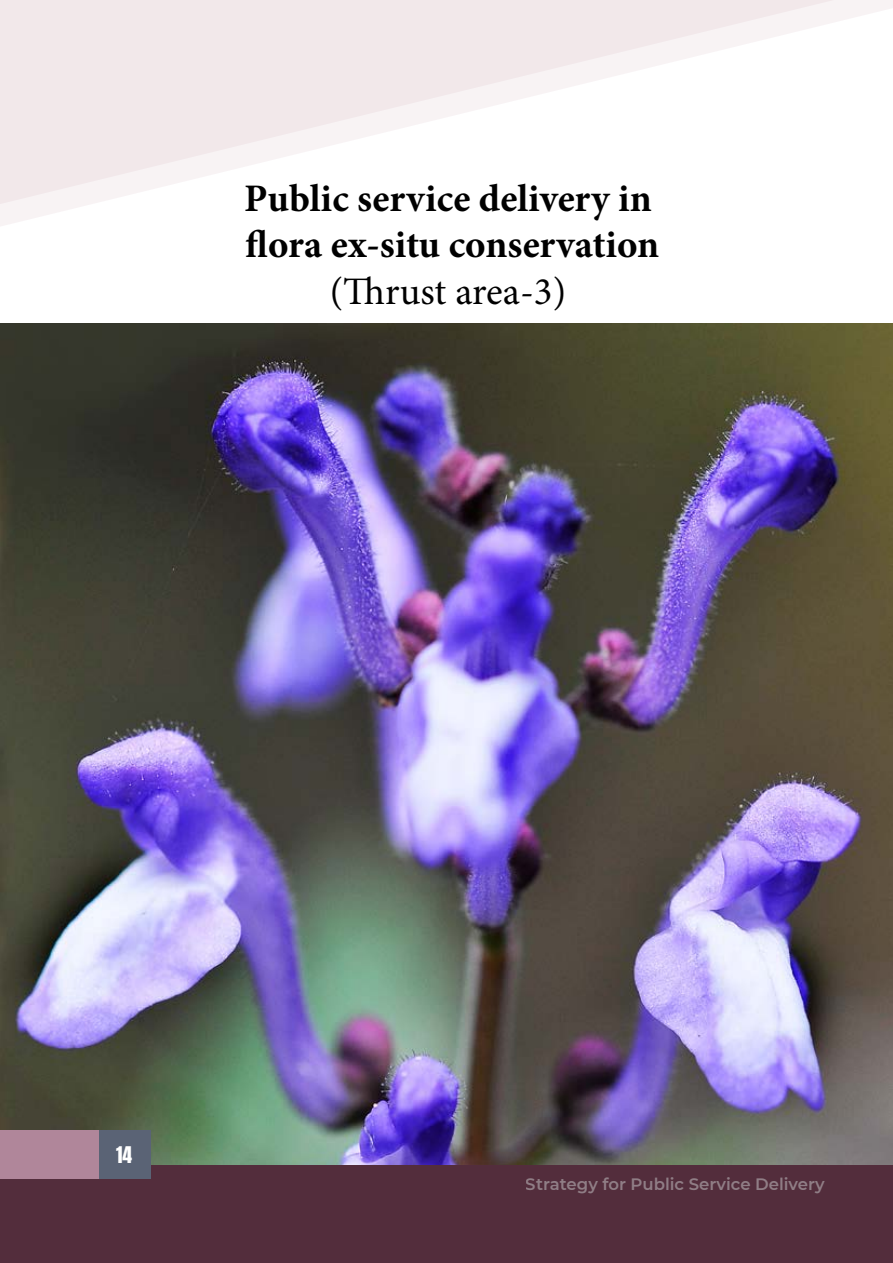
<style>
.page{position:relative;width:893px;height:1263px;background:#fff}
.page>*{position:absolute;margin:0;border:0;box-sizing:border-box;transform-origin:0 0}
.t1{font:700 39px/46.8px "Minion Pro";color:#000}
.t2{font:39px "Minion Pro";letter-spacing:-.005em;color:#000}
.t3{font:19.5px "Anton";color:#fff}
.t4{font:600 16.5px "Montserrat";color:#cdcfd0}
</style>
<div class="page">
<img style="left:0;top:324px;width:893px;height:842px">
<div style="left:0;top:1166px;width:893px;height:97px;background:#532d3c"></div>
<svg style="left:0;top:0;width:893px;height:226px"></svg>
<div style="left:0;top:1130px;width:151px;height:49px;background:#5a6375"></div>
<div style="left:0;top:1130px;width:98px;height:49px;background:#b0869a"></div>
<p class="t1" style="left:244px;top:174px;width:417px">Public service delivery in flora ex-situ conservation</p>
<p class="t2" style="left:330px;top:266px;width:238px">(Thrust area-3)</p>
<p class="t3" style="left:116px;top:1144px;width:18px">14</p>
<p class="t4" style="left:526px;top:1173px;width:301px">Strategy for Public Service Delivery</p>
</div>
